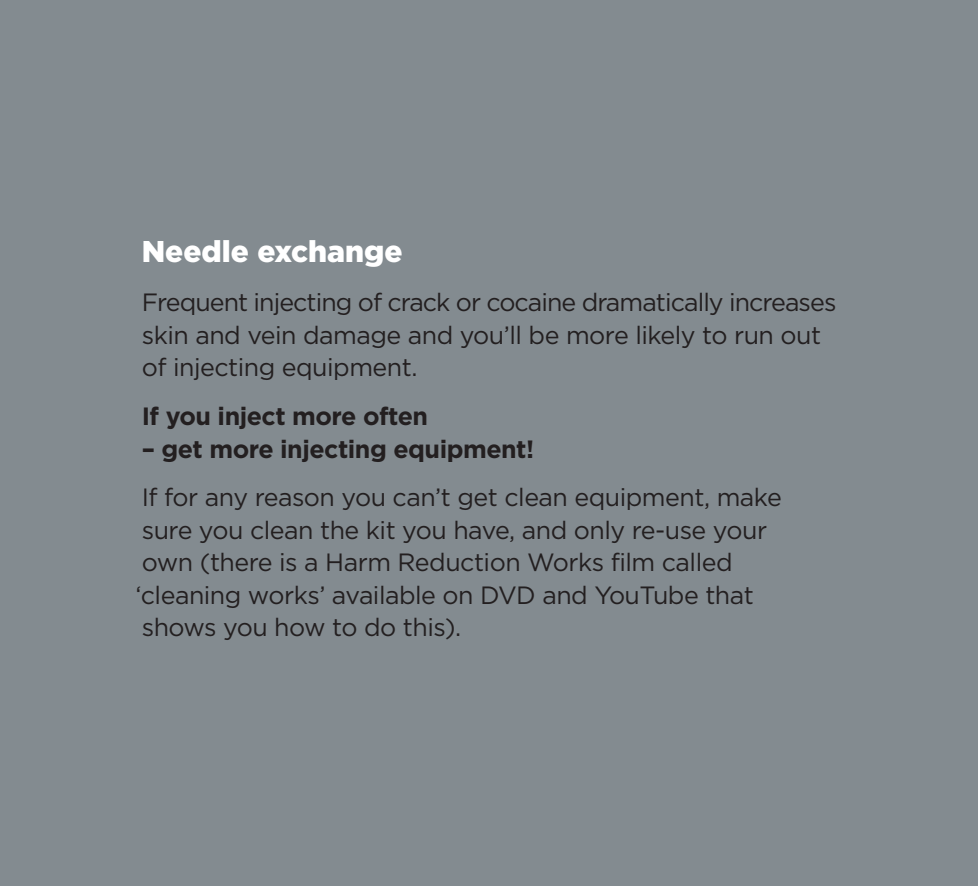
<style>
.page{position:relative;width:978px;height:886px;background:#838b90}
.page>*{position:absolute;margin:0;border:0;box-sizing:border-box;transform-origin:0 0}
.t1{font:900 30px "Gotham";color:#fff}
.t2{font:25px/32.5px "Gotham";letter-spacing:-.02em;color:#231f20}
.t3{font:700 25px "Gotham";letter-spacing:-.02em;color:#231f20}
</style>
<div class="page">
<p class="t1" style="left:142px;top:241px;width:262px">Needle exchange</p>
<p class="t2" style="left:142px;top:288px;width:696px">Frequent injecting of crack or cocaine dramatically increases skin and vein damage and you’ll be more likely to run out of injecting equipment.</p>
<p class="t3" style="left:142px;top:407px;width:288px">If you inject more often</p>
<p class="t3" style="left:142px;top:439px;width:394px">– get more injecting equipment!</p>
<p class="t2" style="left:136px;top:483px;width:648px">If for any reason you can’t get clean equipment, make sure you clean the kit you have, and only re-use your own (there is a Harm Reduction Works film called ‘cleaning works’ available on DVD and YouTube that shows you how to do this).</p>
</div>
